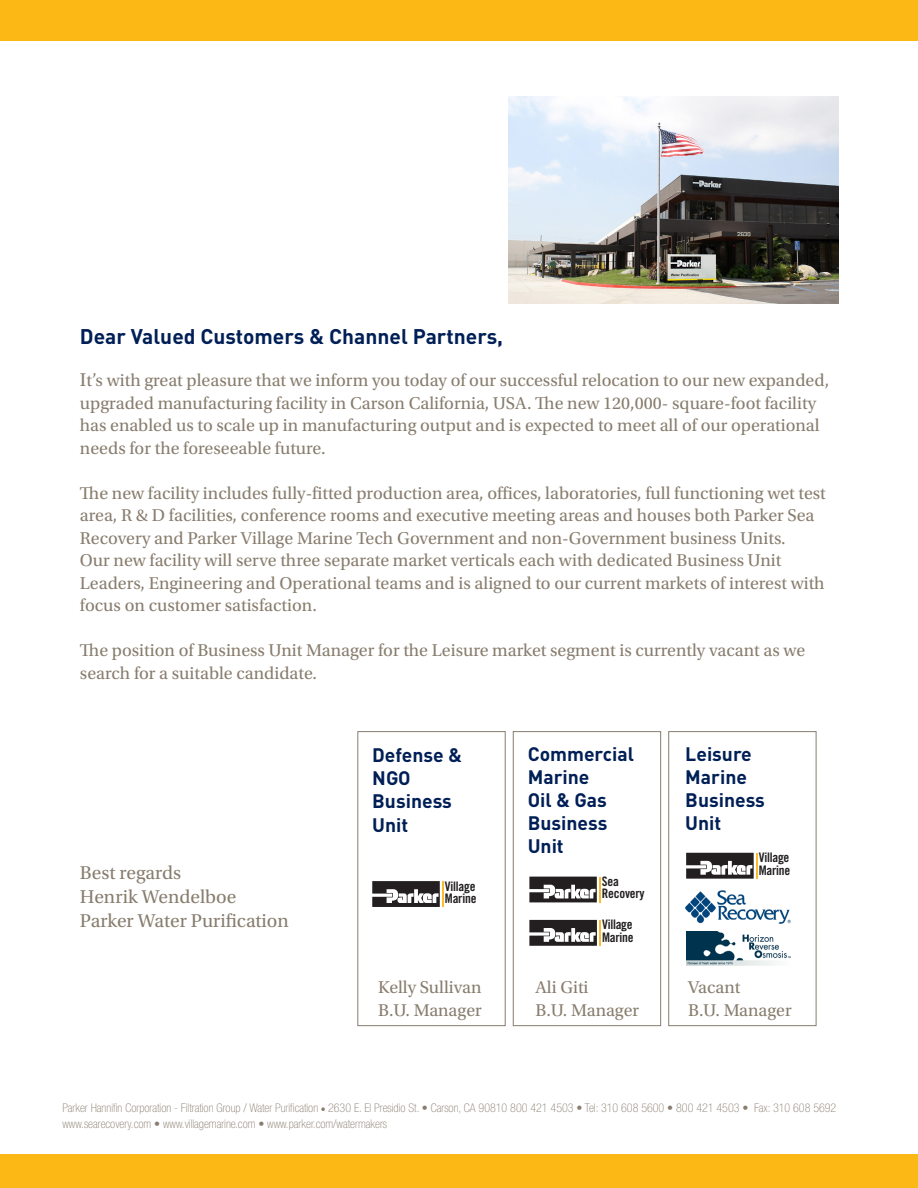
<style>
.page{position:relative;width:918px;height:1188px;background:#fff}
.page>*{position:absolute;margin:0;border:0;box-sizing:border-box;transform-origin:0 0}
.t1{font:700 21px "DINOT";color:#001f56}
.t2{font:19.5px "Utopia Std";color:#887d6e}
.t3{font:700 19.35px "DINOT";color:#001f56}
.t4{font:18px/22.5px "Utopia Std";color:#887d6e}
.t5{font:13.05px/12.3px "Trade Gothic Bold Cond Twenty";letter-spacing:-.02em;color:#231f20}
.t6{font:100 condensed 12px "Helvetica Neue LT Std";color:#887d6e}
.s1{font-size:19.5px}
.s2{font-family:"Utopia Std";font-weight:400;font-stretch:normal}
</style>
<div class="page">
<div style="left:0;top:1155px;width:918px;height:33px;background:#fcb814"></div>
<div style="left:0;top:0;width:918px;height:40px;background:#fcb814"></div>
<img style="left:509px;top:96px;width:329px;height:208px">
<img style="left:685px;top:891px;width:106px;height:32px">
<img style="left:686px;top:932px;width:105px;height:33px">
<div style="left:513px;top:731px;width:148px;height:295px;border:1px solid #887d6e"></div>
<div style="left:668px;top:731px;width:148px;height:295px;border:1px solid #887d6e"></div>
<div style="left:357px;top:731px;width:149px;height:295px;border:1px solid #887d6e"></div>
<svg style="left:529px;top:877px;width:71px;height:25px"></svg>
<svg style="left:372px;top:881px;width:71px;height:26px"></svg>
<svg style="left:529px;top:920px;width:68px;height:26px"></svg>
<hr style="left:599px;top:920px;width:2px;height:25px;background:#fdbb2e">
<svg style="left:686px;top:853px;width:71px;height:26px"></svg>
<p class="t1" style="left:80px;top:323px;width:425px">Dear Valued Customers &amp; Channel Partners,</p>
<p class="t4" style="left:80px;top:370px;width:751px"><span class="s1">I</span>t’s with great pleasure that we inform you today of our successful relocation to our new expanded, upgraded manufacturing facility in Carson California, USA. The new 120,000- square-foot facility has enabled us to scale up in manufacturing output and is expected to meet all of our operational needs for the foreseeable future.</p>
<p class="t4" style="left:80px;top:482px;width:747px">The new facility includes fully-fitted production area, offices, laboratories, full functioning wet test area, R &amp; D facilities, conference rooms and executive meeting areas and houses both Parker Sea<br>Recovery and Parker Village Marine Tech Government and non-Government business Units.</p>
<p class="t4" style="left:80px;top:550px;width:746px">Our new facility will serve three separate market verticals each with dedicated Business Unit<br>Leaders, Engineering and Operational teams and is aligned to our current markets of interest with focus on customer satisfaction.</p>
<p class="t4" style="left:80px;top:640px;width:727px">The position of Business Unit Manager for the Leisure market segment is currently vacant as we search for a suitable candidate.</p>
<p class="t2" style="left:80px;top:862px;width:103px">Best regards</p>
<p class="t2" style="left:80px;top:886px;width:158px">Henrik Wendelboe</p>
<p class="t2" style="left:80px;top:910px;width:211px">Parker Water Purification</p>
<p class="t3" style="left:372px;top:742px;width:91px">Defense &amp;</p>
<p class="t3" style="left:372px;top:765px;width:40px">NGO</p>
<p class="t3" style="left:372px;top:788px;width:81px">Business</p>
<p class="t3" style="left:372px;top:812px;width:38px">Unit</p>
<p class="t5" style="left:445px;top:880px;width:33px">Village<br>Marine</p>
<p class="t3" style="left:528px;top:741px;width:108px">Commercial</p>
<p class="t3" style="left:528px;top:764px;width:63px">Marine</p>
<p class="t3" style="left:528px;top:787px;width:81px">Oil &amp; Gas</p>
<p class="t3" style="left:528px;top:810px;width:81px">Business</p>
<p class="t3" style="left:528px;top:833px;width:38px">Unit</p>
<p class="t5" style="left:602px;top:875px;width:44px">Sea<br>Recovery</p>
<p class="t3" style="left:685px;top:741px;width:68px">Leisure</p>
<p class="t3" style="left:685px;top:764px;width:63px">Marine</p>
<p class="t3" style="left:685px;top:787px;width:81px">Business</p>
<p class="t3" style="left:685px;top:810px;width:38px">Unit</p>
<p class="t5" style="left:759px;top:851px;width:33px">Village<br>Marine</p>
<p class="t5" style="left:602px;top:919px;width:33px">Village<br>Marine</p>
<p class="t4" style="left:378px;top:977px;width:105px">Kelly Sullivan</p>
<p class="t4" style="left:378px;top:999px;width:105px">B.U. Manager</p>
<p class="t4" style="left:536px;top:977px;width:54px">Ali Giti</p>
<p class="t4" style="left:536px;top:999px;width:105px">B.U. Manager</p>
<p class="t4" style="left:688px;top:977px;width:54px">Vacant</p>
<p class="t4" style="left:688px;top:999px;width:105px">B.U. Manager</p>
<p class="t6" style="left:62px;top:1101px;width:775px">Parker Hannifin Corporation - Filtration Group / Water Purification <span class="s2">•</span> 2630 E. El Presidio St. • Carson, CA 90810 800 421 4503 • Tel: 310 608 5600 • 800 421 4503 • Fax: 310 608 5692</p>
<p class="t6" style="left:62px;top:1117px;width:326px">www.searecovery.com • www.villagemarine.com • www.parker.com/watermakers</p>
</div>
